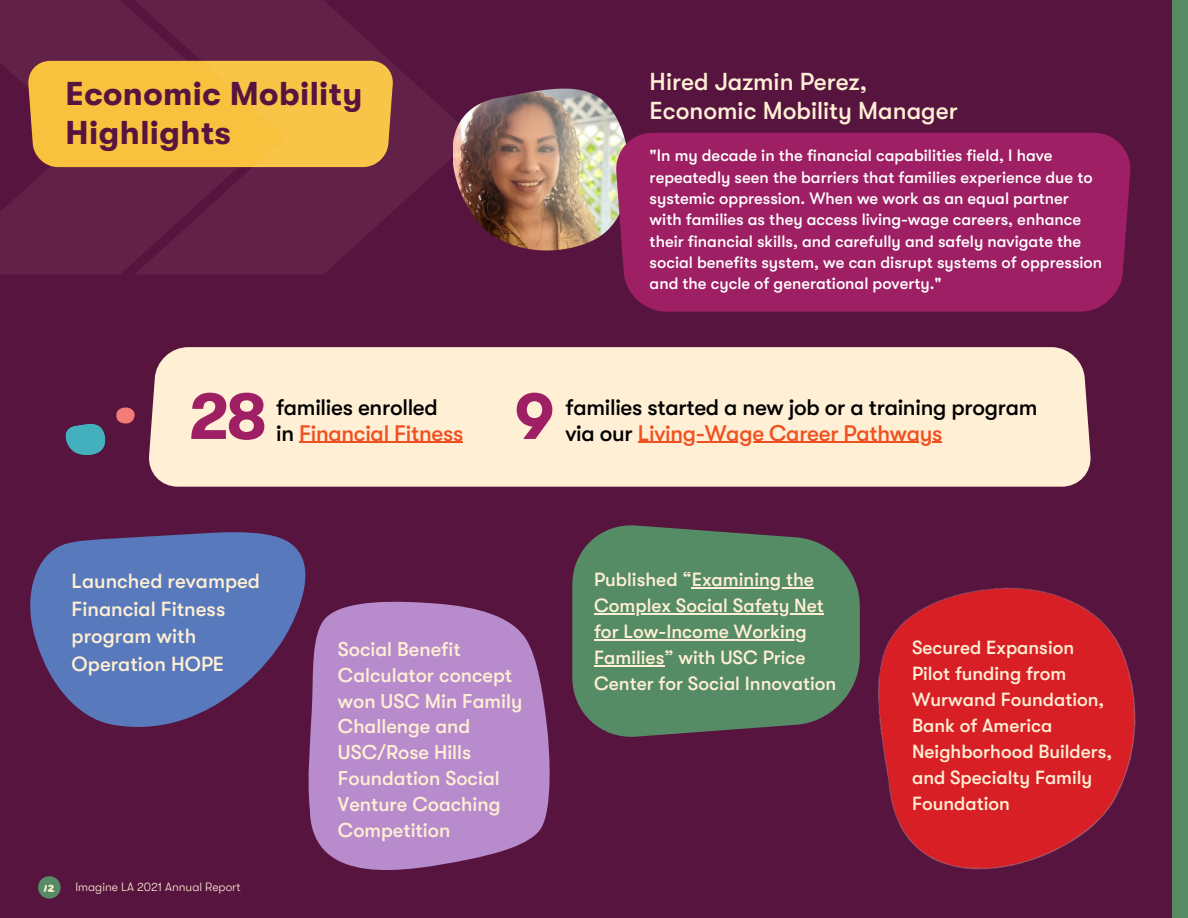
<style>
.page{position:relative;width:1188px;height:918px;background:#57143f}
.page>*{position:absolute;margin:0;border:0;box-sizing:border-box;transform-origin:0 0}
.t1{font:700 66.6px "GT Walsheim";color:#9e1f63}
.t2{font:700 33px/39.3px "GT Walsheim";letter-spacing:.015em;color:#57143f}
.t3{font:500 24.45px/29.2px "GT Walsheim";color:#ffefd4}
.t4{font:500 22.5px "GT Walsheim";letter-spacing:-.015em;color:#000}
.t5{font:500 22.5px "GT Walsheim";letter-spacing:-.015em;color:#f05123}
.t6{font:500 20.4px/27.6px "GT Walsheim";color:#ffefd4}
.t7{font:500 19.95px/25.8px "GT Walsheim";color:#ffefd4}
.t8{font:500 19.05px/26px "GT Walsheim";color:#ffefd4}
.t9{font:500 16.5px/21.3px "GT Walsheim";color:#fff}
.t10{font:300 12px "GT Walsheim";color:#ffefd4}
.t11{font:12px "Equity";color:#ffefd4}
.s1{color:#000}
</style>
<div class="page">
<svg style="left:0;top:0;width:135px;height:274px;fill:#622248"></svg>
<div style="left:1172px;top:0;width:16px;height:918px;background:#558b65"></div>
<div style="left:38px;top:876px;width:23px;height:23px;background:#558b65;border-radius:50%"></div>
<img style="left:474px;top:88px;width:149px;height:163px">
<div style="left:615px;top:133px;width:516px;height:179px;background:#9e1f63"></div>
<img style="left:66px;top:424px;width:39px;height:31px">
<div style="left:149px;top:347px;width:942px;height:140px;background:#ffefd4"></div>
<img style="left:117px;top:407px;width:18px;height:17px">
<hr style="left:299px;top:442px;width:164px;height:1px;background:#f05123">
<hr style="left:638px;top:442px;width:294px;height:1px;background:#f05123">
<svg style="left:30px;top:532px;width:276px;height:195px;fill:#587abc"></svg>
<div style="left:27px;top:61px;width:108px;height:106px;background:#f8c23f"></div>
<svg style="left:135px;top:0;width:339px;height:274px;fill:#622248"></svg>
<svg style="left:572px;top:525px;width:287px;height:212px;background:#567d61"></svg>
<hr style="left:692px;top:587px;width:122px;height:1px;background:#ffefd4">
<hr style="left:594px;top:613px;width:230px;height:1px;background:#ffefd4">
<hr style="left:594px;top:639px;width:213px;height:1px;background:#ffefd4">
<hr style="left:594px;top:665px;width:70px;height:1px;background:#ffefd4">
<svg style="left:308px;top:601px;width:242px;height:269px;background:#ac7cbb"></svg>
<img style="left:859px;top:587px;width:277px;height:283px">
<h2 class="t2" style="left:66px;top:74px;width:298px">Economic Mobility<br>Highlights</h2>
<h1 class="t1" style="left:188px;top:379px;width:80px">28</h1>
<h3 class="t4" style="left:276px;top:394px;width:163px">families enrolled</h3>
<h3 class="t5" style="left:276px;top:420px;width:189px"><span class="s1">in</span> Financial Fitness</h3>
<h3 class="t3" style="left:650px;top:67px;width:309px">Hired Jazmin Perez,<br>Economic Mobility Manager</h3>
<p class="t9" style="left:650px;top:145px;width:454px">"In my decade in the financial capabilities field, I have repeatedly seen the barriers that families experience due to systemic oppression. When we work as an equal partner with families as they access living-wage careers, enhance their financial skills, and carefully and safely navigate the social benefits system, we can disrupt systems of oppression and the cycle of generational poverty."</p>
<h1 class="t1" style="left:515px;top:379px;width:41px">9</h1>
<h3 class="t4" style="left:566px;top:394px;width:473px">families started a new job or a training program</h3>
<h3 class="t5" style="left:566px;top:420px;width:378px"><span class="s1">via our</span> Living-Wage Career Pathways</h3>
<p class="t6" style="left:72px;top:567px;width:190px">Launched revamped<br>Financial Fitness program with<br>Operation HOPE</p>
<p class="t11" style="left:44px;top:880px;width:12px">12</p>
<p class="t10" style="left:75px;top:881px;width:167px">Imagine LA 2021 Annual Report</p>
<p class="t8" style="left:594px;top:567px;width:244px">Published “Examining the<br>Complex Social Safety Net for Low-Income Working<br>Families” with USC Price<br>Center for Social Innovation</p>
<p class="t7" style="left:338px;top:636px;width:186px">Social Benefit<br>Calculator concept won USC Min Family<br>Challenge and<br>USC/Rose Hills<br>Foundation Social<br>Venture Coaching<br>Competition</p>
<p class="t8" style="left:912px;top:635px;width:202px">Secured Expansion<br>Pilot funding from<br>Wurwand Foundation,<br>Bank of America<br>Neighborhood Builders, and Specialty Family<br>Foundation</p>
</div>
